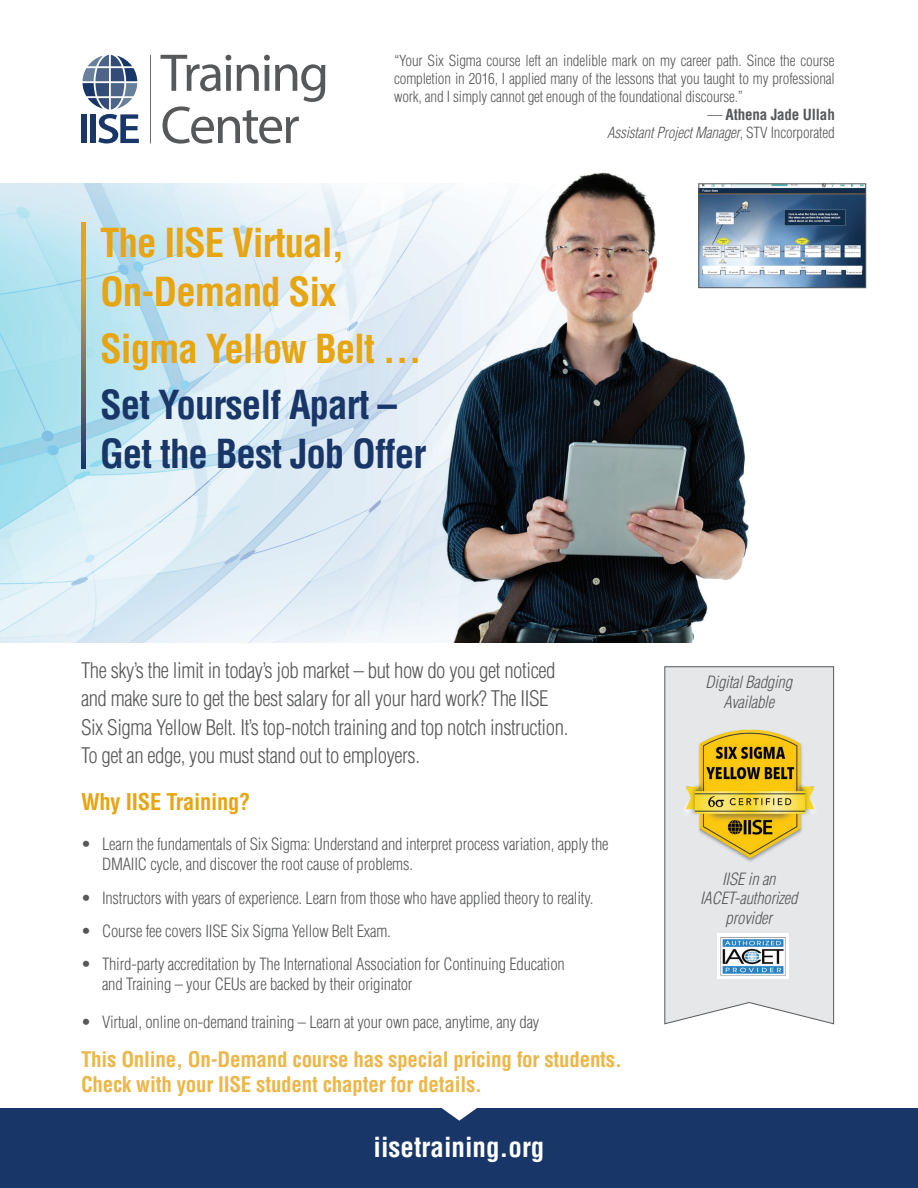
<style>
.page{position:relative;width:918px;height:1188px;background:#fff}
.page>*{position:absolute;margin:0;border:0;box-sizing:border-box;transform-origin:0 0}
.t1{font:700 condensed 39px/49.5px "Helvetica";letter-spacing:-.025em;color:#e7a512}
.t2{font:700 condensed 39px/49.5px "Helvetica";letter-spacing:-.025em;color:#183667}
.t3{font:700 condensed 27px "Helvetica";color:#fff}
.t4{font:700 condensed 22.5px "Helvetica";letter-spacing:-.01em;color:#e7a512}
.t5{font:300 condensed 21px/28.5px "Helvetica";letter-spacing:-.02em;color:#57585a}
.t6{font:700 condensed 21px/25.2px "Helvetica";letter-spacing:-.01em;color:#edb649}
.t7{font:300 condensed 16.5px/19.8px "Helvetica";letter-spacing:-.01em;color:#57585a}
.t8{font:italic 300 condensed 16.5px/19.8px "Helvetica";letter-spacing:-.01em;color:#57585a;text-align:center}
.t9{font:300 condensed 15px/18px "Helvetica";letter-spacing:-.01em;color:#57585a;text-align:justify}
.t10{font:italic 300 condensed 15px/18px "Helvetica";letter-spacing:-.01em;color:#57585a;text-align:right}
.s1{font-style:normal}
.s2{font-weight:700;font-style:normal}
</style>
<div class="page">
<svg style="left:664px;top:666px;width:170px;height:359px;background:#e3e4e6"></svg>
<img style="left:0;top:184px;width:867px;height:459px">
<img style="left:850px;top:186px;width:14px;height:100px">
<img style="left:281px;top:74px;width:569px;height:569px">
<img style="left:718px;top:934px;width:70px;height:45px">
<img style="left:682px;top:729px;width:135px;height:134px">
<div style="left:0;top:1108px;width:918px;height:80px;background:#183667"></div>
<svg style="left:161px;top:55px;width:164px;height:89px"></svg>
<div style="left:81px;top:114px;width:6px;height:29px;background:#183667"></div>
<svg style="left:83px;top:55px;width:56px;height:88px"></svg>
<hr style="left:150px;top:55px;width:1px;height:88px;background:#6c6d70">
<svg style="left:81px;top:222px;width:4px;height:247px"></svg>
<svg style="left:441px;top:1108px;width:36px;height:13px"></svg>
<p class="t9" style="left:394px;top:51px;width:442px">“Your Six Sigma course left an indelible mark on my career path. Since the course completion in 2016, I applied many of the lessons that you taught to my professional work, and I simply cannot get enough of the foundational discourse.”</p>
<p class="t10" style="left:607px;top:105px;width:229px"><span class="s1">—</span> <span class="s2">Athena Jade Ullah<br></span>Assistant Project Manager<span class="s1">, STV Incorporated</span></p>
<h1 class="t1" style="left:100px;top:218px;width:246px">The IISE Virtual,<br>On-Demand Six</h1>
<h1 class="t1" style="left:100px;top:323px;width:323px">Sigma Yellow Belt …</h1>
<h1 class="t2" style="left:100px;top:380px;width:328px">Set Yourself Apart –<br>Get the Best Job Offer</h1>
<p class="t5" style="left:81px;top:656px;width:489px">The sky’s the limit in today’s job market – but how do you get noticed and make sure to get the best salary for all your hard work? The IISE Six Sigma Yellow Belt. It’s top-notch training and top notch instruction.<br>To get an edge, you must stand out to employers.</p>
<h3 class="t4" style="left:81px;top:788px;width:171px">Why IISE Training?</h3>
<p class="t7" style="left:102px;top:834px;width:508px;text-indent:-21px">• Learn the fundamentals of Six Sigma: Understand and interpret process variation, apply the<br>DMAIIC cycle, and discover the root cause of problems.</p>
<p class="t7" style="left:81px;top:888px;width:514px">• Instructors with years of experience. Learn from those who have applied theory to reality.</p>
<p class="t7" style="left:81px;top:921px;width:311px">• Course fee covers IISE Six Sigma Yellow Belt Exam.</p>
<p class="t7" style="left:102px;top:954px;width:464px;text-indent:-21px">• Third-party accreditation by The International Association for Continuing Education and Training – your CEUs are backed by their originator</p>
<p class="t7" style="left:81px;top:1012px;width:460px">• Virtual, online on-demand training – Learn at your own pace, anytime, any day</p>
<p class="t6" style="left:81px;top:1046px;width:543px">This Online, On-Demand course has special pricing for students.<br>Check with your IISE student chapter for details.</p>
<h2 class="t3" style="left:374px;top:1130px;width:172px">iisetraining.org</h2>
<p class="t8" style="left:706px;top:672px;width:88px">Digital Badging<br>Available</p>
<p class="t8" style="left:700px;top:869px;width:99px">IISE in an<br>IACET-authorized provider</p>
</div>
